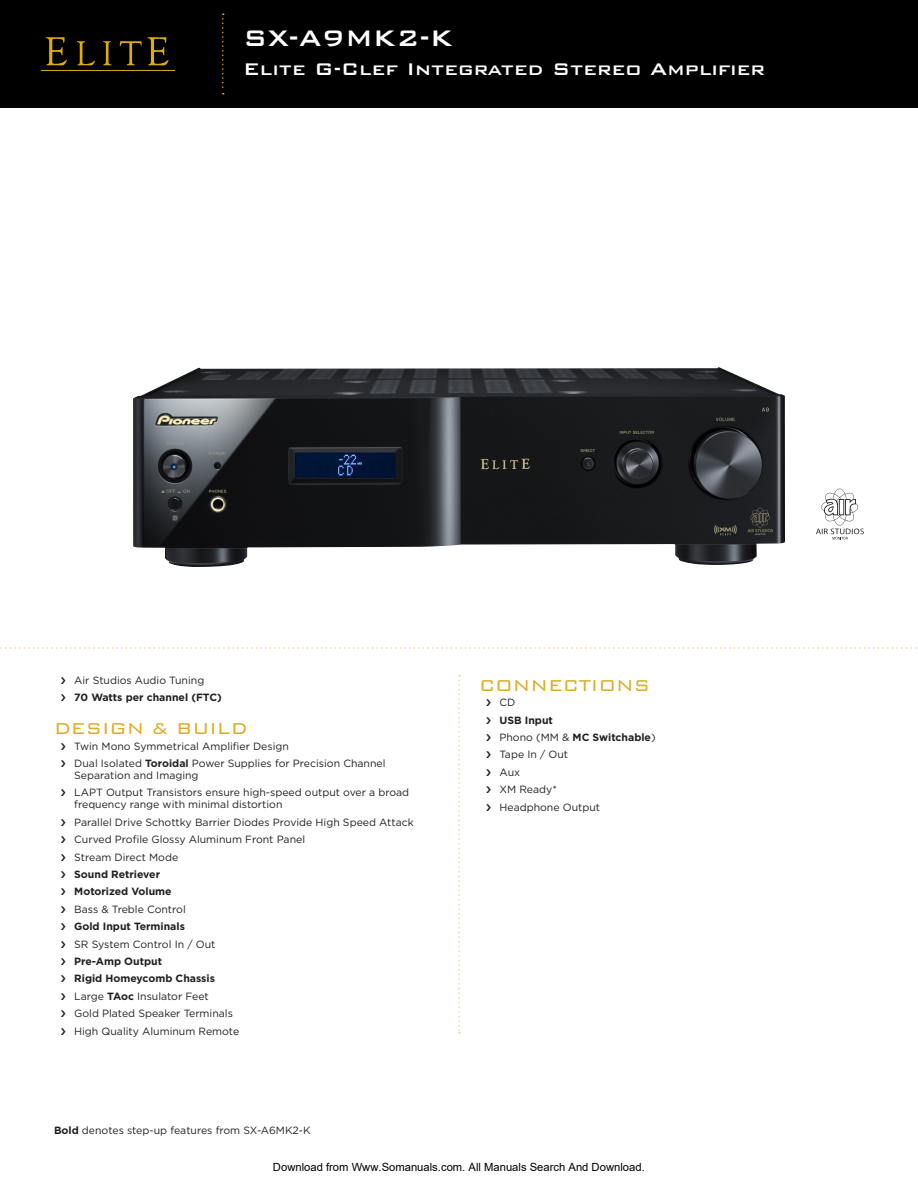
<style>
.page{position:relative;width:918px;height:1188px;background:#fff}
.page>*{position:absolute;margin:0;border:0;box-sizing:border-box;transform-origin:0 0}
.t1{font:500 30px "Bank Gothic BT";color:#fff}
.t2{font:500 22.5px "Bank Gothic BT";color:#fff}
.Elite_Subhead{font:300 21px "Bank Gothic BT";color:#deab25}
.t3{font:11.25px "Arial";color:#000}
.Main_Text{font:10.5px/12px "Gotham";color:#231f20}
.Main_Text-2{font:700 10.5px "Gotham";color:#231f20}
.Legal{font:10.5px "Gotham";color:#231f20}
.s1{font-weight:700}
.s2{font-weight:400}
</style>
<div class="page">
<img style="left:133px;top:367px;width:652px;height:200px">
<div style="left:0;top:0;width:918px;height:108px;background:#000"></div>
<svg style="left:222px;top:14px;width:2px;height:80px"></svg>
<svg style="left:46px;top:37px;width:21px;height:28px"></svg>
<svg style="left:77px;top:41px;width:18px;height:24px"></svg>
<svg style="left:103px;top:41px;width:9px;height:24px"></svg>
<svg style="left:120px;top:41px;width:22px;height:24px"></svg>
<svg style="left:148px;top:37px;width:20px;height:28px"></svg>
<hr style="left:41px;top:70px;width:134px;height:1px;background:#e0ab0d">
<svg style="left:816px;top:489px;width:48px;height:51px"></svg>
<svg style="left:458px;top:675px;width:2px;height:359px"></svg>
<svg style="left:0;top:647px;width:917px;height:2px"></svg>
<p class="t1" style="left:243px;top:22px;width:212px">SX-A9MK2-K</p>
<p class="t2" style="left:243px;top:57px;width:524px">Elite G-Clef Integrated Stereo Amplifier</p>
<p class="Main_Text" style="left:74px;top:674px;width:132px">Air Studios Audio Tuning</p>
<p class="Main_Text-2" style="left:74px;top:691px;width:149px">70 Watts per channel (FTC)</p>
<p class="Elite_Subhead" style="left:54px;top:718px;width:195px">DESIGN &amp; BUILD</p>
<p class="Main_Text" style="left:74px;top:740px;width:216px">Twin Mono Symmetrical Amplifier Design</p>
<p class="Main_Text" style="left:74px;top:757px;width:313px">Dual Isolated <span class="s1">Toroidal</span> Power Supplies for Precision Channel<br>Separation and Imaging</p>
<p class="Main_Text" style="left:74px;top:786px;width:337px">LAPT Output Transistors ensure high-speed output over a broad frequency range with minimal distortion</p>
<p class="Main_Text" style="left:74px;top:816px;width:341px">Parallel Drive Schottky Barrier Diodes Provide High Speed Attack</p>
<p class="Main_Text" style="left:74px;top:833px;width:232px">Curved Profile Glossy Aluminum Front Panel</p>
<p class="Main_Text" style="left:74px;top:851px;width:106px">Stream Direct Mode</p>
<p class="Main_Text-2" style="left:74px;top:868px;width:87px">Sound Retriever</p>
<p class="Main_Text-2" style="left:74px;top:886px;width:99px">Motorized Volume</p>
<p class="Main_Text" style="left:74px;top:903px;width:113px">Bass &amp; Treble Control</p>
<p class="Main_Text-2" style="left:74px;top:920px;width:112px">Gold Input Terminals</p>
<p class="Main_Text" style="left:74px;top:938px;width:143px">SR System Control In / Out</p>
<p class="Main_Text-2" style="left:74px;top:955px;width:89px">Pre-Amp Output</p>
<p class="Main_Text-2" style="left:74px;top:973px;width:142px">Rigid Homeycomb Chassis</p>
<p class="Main_Text" style="left:74px;top:990px;width:136px">Large <span class="s1">TAoc</span> Insulator Feet</p>
<p class="Main_Text" style="left:74px;top:1007px;width:160px">Gold Plated Speaker Terminals</p>
<p class="Main_Text" style="left:74px;top:1025px;width:167px">High Quality Aluminum Remote</p>
<p class="Elite_Subhead" style="left:479px;top:674px;width:173px">CONNECTIONS</p>
<p class="Main_Text" style="left:500px;top:696px;width:17px">CD</p>
<p class="Main_Text-2" style="left:500px;top:714px;width:55px">USB Input</p>
<p class="Main_Text-2" style="left:500px;top:731px;width:158px"><span class="s2">Phono (MM &amp;</span> MC Switchable<span class="s2">)</span></p>
<p class="Main_Text" style="left:500px;top:749px;width:70px">Tape In / Out</p>
<p class="Main_Text" style="left:500px;top:766px;width:22px">Aux</p>
<p class="Main_Text" style="left:500px;top:783px;width:59px">XM Ready*</p>
<p class="Main_Text" style="left:500px;top:801px;width:102px">Headphone Output</p>
<p class="Legal" style="left:54px;top:1124px;width:258px"><span class="s1">Bold</span> denotes step-up features from SX-A6MK2-K</p>
<p class="t3" style="left:273px;top:1160px;width:373px">Download from Www.Somanuals.com. All Manuals Search And Download.</p>
</div>
